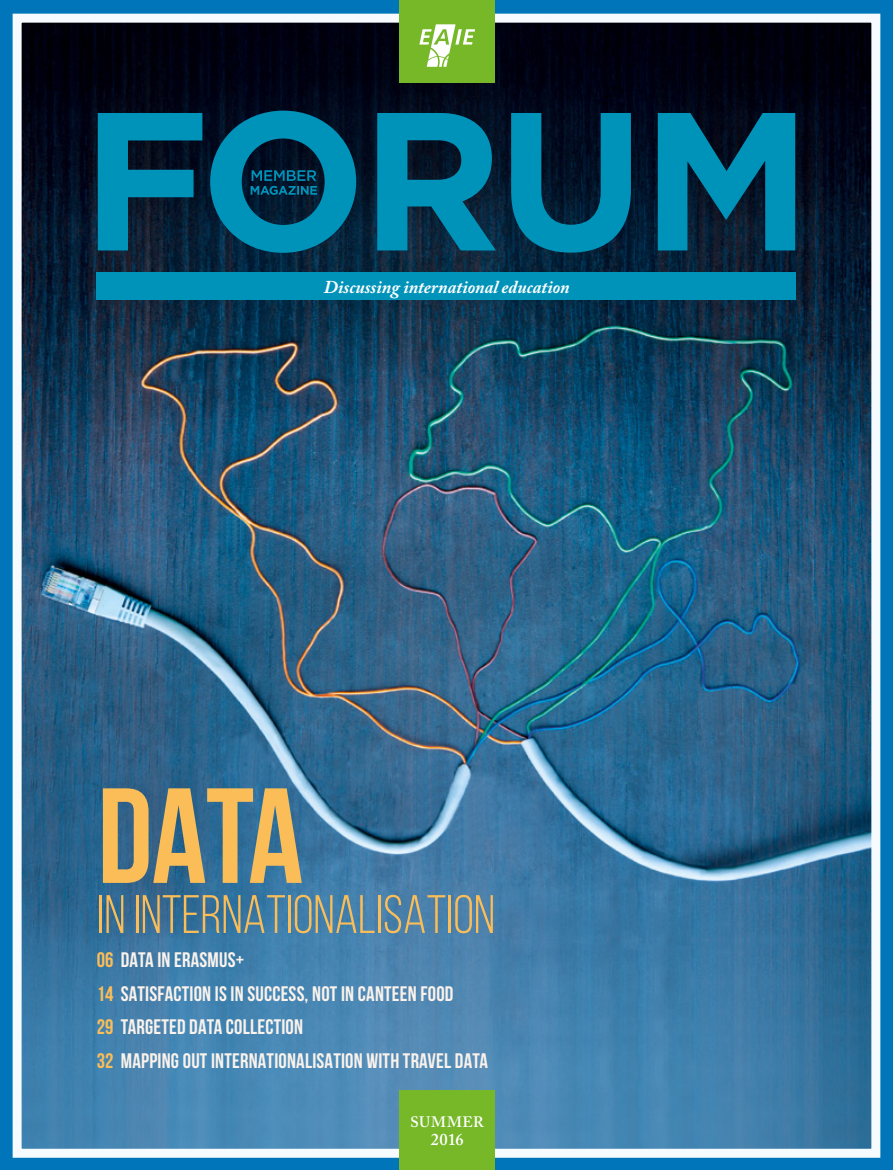
<style>
.page{position:relative;width:893px;height:1170px;background:#fff}
.page>*{position:absolute;margin:0;border:0;box-sizing:border-box;transform-origin:0 0}
.t1{font:700 135px "Bebas Neue";color:#fbbd58}
.t2{font:54px "Bebas Neue";color:#fbbd58}
.t3{font:700 21px/33.8px "Bebas Neue";letter-spacing:.01em;color:#faf2eb}
.t4{font:italic 700 18px "Adobe Caslon Pro";color:#fff}
.t5{font:600 16.5px "Adobe Caslon Pro";color:#fff}
.t6{font:600 15px "Adobe Caslon Pro";letter-spacing:.04em;color:#fff}
.s1{color:#fbbd58}
</style>
<div class="page">
<div style="left:0;top:0;width:893px;height:1169px;background:#0075b9"></div>
<img style="left:23px;top:24px;width:847px;height:1123px">
<div style="left:13px;top:14px;width:867px;height:1143px;border:9px solid #f5fbfe"></div>
<div style="left:400px;top:0;width:95px;height:83px;background:#76b828"></div>
<svg style="left:419px;top:24px;width:56px;height:43px"></svg>
<div style="left:400px;top:1090px;width:95px;height:79px;background:#76b828"></div>
<svg style="left:98px;top:111px;width:697px;height:142px;background:#025674"></svg>
<div style="left:97px;top:273px;width:699px;height:27px;background:#0093ba"></div>
<svg style="left:251px;top:170px;width:66px;height:25px;background:#01445f"></svg>
<p class="t4" style="left:324px;top:276px;width:247px">Discussing international education</p>
<p class="t1" style="left:98px;top:762px;width:207px">DATA</p>
<p class="t2" style="left:98px;top:885px;width:399px">IN INTERNATIONALISATION</p>
<p class="t3" style="left:97px;top:942px;width:393px"><span class="s1">06</span> DATA IN ERASMUS+<br><span class="s1">14</span> SATISFACTION IS IN SUCCESS, NOT IN CANTEEN FOOD<br><span class="s1">29</span> TARGETED DATA COLLECTION<br><span class="s1">32</span> MAPPING OUT INTERNATIONALISATION WITH TRAVEL DATA</p>
<p class="t6" style="left:410px;top:1113px;width:75px">SUMMER</p>
<p class="t5" style="left:431px;top:1129px;width:35px">2016</p>
</div>
